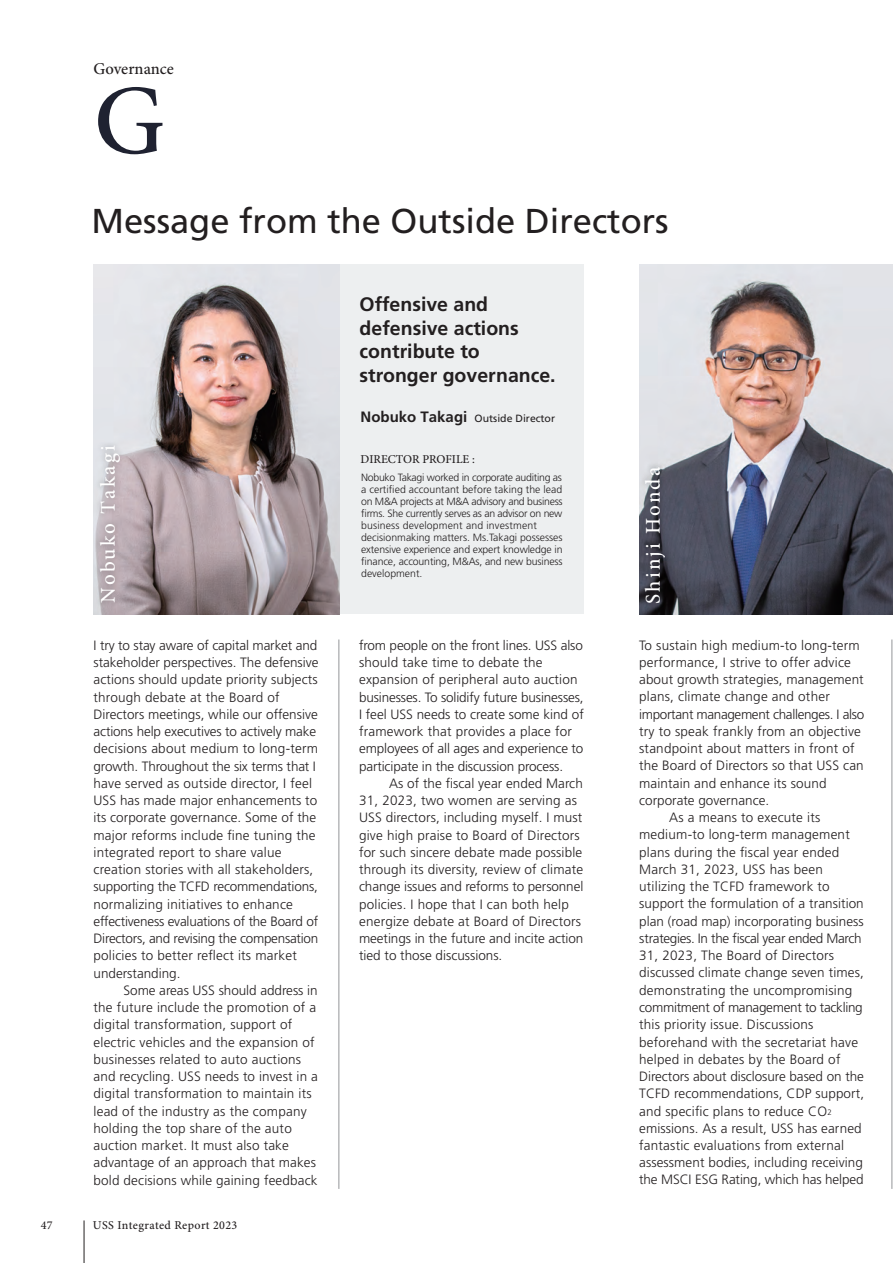
<style>
.page{position:relative;width:893px;height:1263px;background:#fff}
.page>*{position:absolute;margin:0;border:0;box-sizing:border-box;transform-origin:0 0}
.t1{font:500 99px "Minion Pro";color:#1f2231}
.t2{font:34.5px "Frutiger LT Std";color:#231f20}
.t3{font:500 21px "Minion Pro";letter-spacing:.1em;color:#fff}
.t4{font:700 19.5px/23.4px "Frutiger LT Std";color:#231f20}
.t5{font:500 16.5px "Minion Pro";color:#231f20}
.t6{font:300 13.5px/17.2px "Frutiger LT Std";letter-spacing:.01em;color:#231f20}
.t7{font:300 13.5px/17.2px "Frutiger LT Std";letter-spacing:-.01em;color:#231f20}
.t8{font:300 13.5px "Frutiger LT Std";letter-spacing:-.025em;color:#231f20}
.t9{font:300 13.5px "Frutiger LT Std";letter-spacing:-.02em;color:#231f20}
.t10{font:500 12px "Minion Pro";letter-spacing:.03em;color:#231f20}
.t11{font:500 12px "Minion Pro";color:#231f20}
.t12{font:300 10.5px/12px "Frutiger LT Std";letter-spacing:-.01em;color:#231f20}
.t13{font:10.5px "Frutiger LT Std";color:#231f20}
.s1{font-weight:700;font-size:15px}
.s2{font-size:7.8px}
</style>
<div class="page">
<div style="left:94px;top:264px;width:490px;height:350px;background:#edeff0"></div>
<img style="left:94px;top:264px;width:245px;height:350px">
<img style="left:93px;top:434px;width:39px;height:178px">
<hr style="left:892px;top:639px;width:1px;height:550px;background:#939598">
<img style="left:639px;top:264px;width:254px;height:350px">
<img style="left:639px;top:456px;width:38px;height:157px">
<hr style="left:339px;top:639px;width:1px;height:550px;background:#939598">
<hr style="left:84px;top:1220px;width:1px;height:43px;background:#231f20">
<p class="t5" style="left:94px;top:59px;width:82px">Governance</p>
<h1 class="t1" style="left:94px;top:62px;width:72px">G</h1>
<h2 class="t2" style="left:91px;top:201px;width:579px">Message from the Outside Directors</h2>
<h3 class="t4" style="left:360px;top:293px;width:198px">Offensive and defensive actions contribute to stronger governance.</h3>
<h3 class="t3" style="left:95px;top:603px;width:159px;rotate:-90deg">Nobuko Takagi</h3>
<p class="t6" style="left:94px;top:637px;width:226px">I try to stay aware of capital market and stakeholder perspectives. The defensive actions should update priority subjects through debate at the Board of Directors meetings, while our offensive actions help executives to actively make decisions about medium to long-term growth. Throughout the six terms that I have served as outside director, I feel USS has made major enhancements to its corporate governance. Some of the major reforms include fine tuning the integrated report to share value creation stories with all stakeholders, supporting the TCFD recommendations, normalizing initiatives to enhance effectiveness evaluations of the Board of Directors, and revising the compensation policies to better reflect its market understanding.</p>
<p class="t6" style="left:94px;top:982px;width:226px;text-indent:30px">Some areas USS should address in the future include the promotion of a digital transformation, support of electric vehicles and the expansion of businesses related to auto auctions and recycling. USS needs to invest in a digital transformation to maintain its lead of the industry as the company holding the top share of the auto auction market. It must also take advantage of an approach that makes bold decisions while gaining feedback</p>
<p class="t10" style="left:41px;top:1218px;width:13px">47</p>
<p class="t10" style="left:93px;top:1217px;width:146px">USS Integrated Report 2023</p>
<p class="t13" style="left:361px;top:412px;width:196px"><span class="s1">Nobuko Takagi</span> Outside Director</p>
<p class="t11" style="left:361px;top:452px;width:116px">DIRECTOR PROFILE :</p>
<p class="t12" style="left:361px;top:472px;width:203px">Nobuko Takagi worked in corporate auditing as a certified accountant before taking the lead on M&amp;A projects at M&amp;A advisory and business firms. She currently serves as an advisor on new business development and investment decisionmaking matters. Ms.Takagi possesses extensive experience and expert knowledge in finance, accounting, M&amp;As, and new business development.</p>
<p class="t7" style="left:359px;top:637px;width:226px">from people on the front lines. USS also should take time to debate the expansion of peripheral auto auction businesses. To solidify future businesses, I feel USS needs to create some kind of framework that provides a place for employees of all ages and experience to participate in the discussion process.</p>
<p class="t6" style="left:359px;top:775px;width:226px;text-indent:30px">As of the fiscal year ended March 31, 2023, two women are serving as USS directors, including myself. I must give high praise to Board of Directors for such sincere debate made possible through its diversity, review of climate change issues and reforms to personnel policies. I hope that I can both help energize debate at Board of Directors meetings in the future and incite action tied to those discussions.</p>
<h3 class="t3" style="left:641px;top:604px;width:138px;rotate:-90deg">Shinji Honda</h3>
<p class="t6" style="left:639px;top:636px;width:222px">To sustain high medium-to long-term</p>
<p class="t6" style="left:639px;top:654px;width:213px">performance, I strive to offer advice</p>
<p class="t6" style="left:639px;top:671px;width:226px">about growth strategies, management</p>
<p class="t6" style="left:639px;top:688px;width:192px">plans, climate change and other</p>
<p class="t8" style="left:639px;top:706px;width:226px">important management challenges. I also</p>
<p class="t6" style="left:639px;top:723px;width:223px">try to speak frankly from an objective</p>
<p class="t6" style="left:639px;top:740px;width:217px">standpoint about matters in front of</p>
<p class="t6" style="left:639px;top:757px;width:226px">the Board of Directors so that USS can</p>
<p class="t6" style="left:639px;top:774px;width:189px">maintain and enhance its sound</p>
<p class="t6" style="left:639px;top:792px;width:132px">corporate governance.</p>
<p class="t6" style="left:669px;top:809px;width:153px">As a means to execute its</p>
<p class="t6" style="left:639px;top:826px;width:212px">medium-to long-term management</p>
<p class="t6" style="left:639px;top:843px;width:202px">plans during the fiscal year ended</p>
<p class="t6" style="left:639px;top:861px;width:185px">March 31, 2023, USS has been</p>
<p class="t6" style="left:639px;top:878px;width:192px">utilizing the TCFD framework to</p>
<p class="t6" style="left:639px;top:895px;width:226px">support the formulation of a transition</p>
<p class="t6" style="left:639px;top:913px;width:226px">plan (road map) incorporating business</p>
<p class="t8" style="left:639px;top:931px;width:224px">strategies. In the fiscal year ended March</p>
<p class="t6" style="left:639px;top:947px;width:196px">31, 2023, The Board of Directors</p>
<p class="t6" style="left:639px;top:964px;width:226px">discussed climate change seven times,</p>
<p class="t6" style="left:639px;top:982px;width:215px">demonstrating the uncompromising</p>
<p class="t9" style="left:639px;top:1000px;width:225px">commitment of management to tackling</p>
<p class="t6" style="left:639px;top:1016px;width:176px">this priority issue. Discussions</p>
<p class="t6" style="left:639px;top:1033px;width:220px">beforehand with the secretariat have</p>
<p class="t6" style="left:639px;top:1051px;width:203px">helped in debates by the Board of</p>
<p class="t6" style="left:639px;top:1068px;width:226px">Directors about disclosure based on the</p>
<p class="t6" style="left:639px;top:1085px;width:226px">TCFD recommendations, CDP support,</p>
<p class="t6" style="left:639px;top:1102px;width:194px">and specific plans to reduce CO<span class="s2">2</span></p>
<p class="t6" style="left:639px;top:1119px;width:224px">emissions. As a result, USS has earned</p>
<p class="t6" style="left:639px;top:1137px;width:206px">fantastic evaluations from external</p>
<p class="t6" style="left:639px;top:1154px;width:225px">assessment bodies, including receiving</p>
<p class="t7" style="left:639px;top:1171px;width:226px">the MSCI ESG Rating, which has helped</p>
</div>
